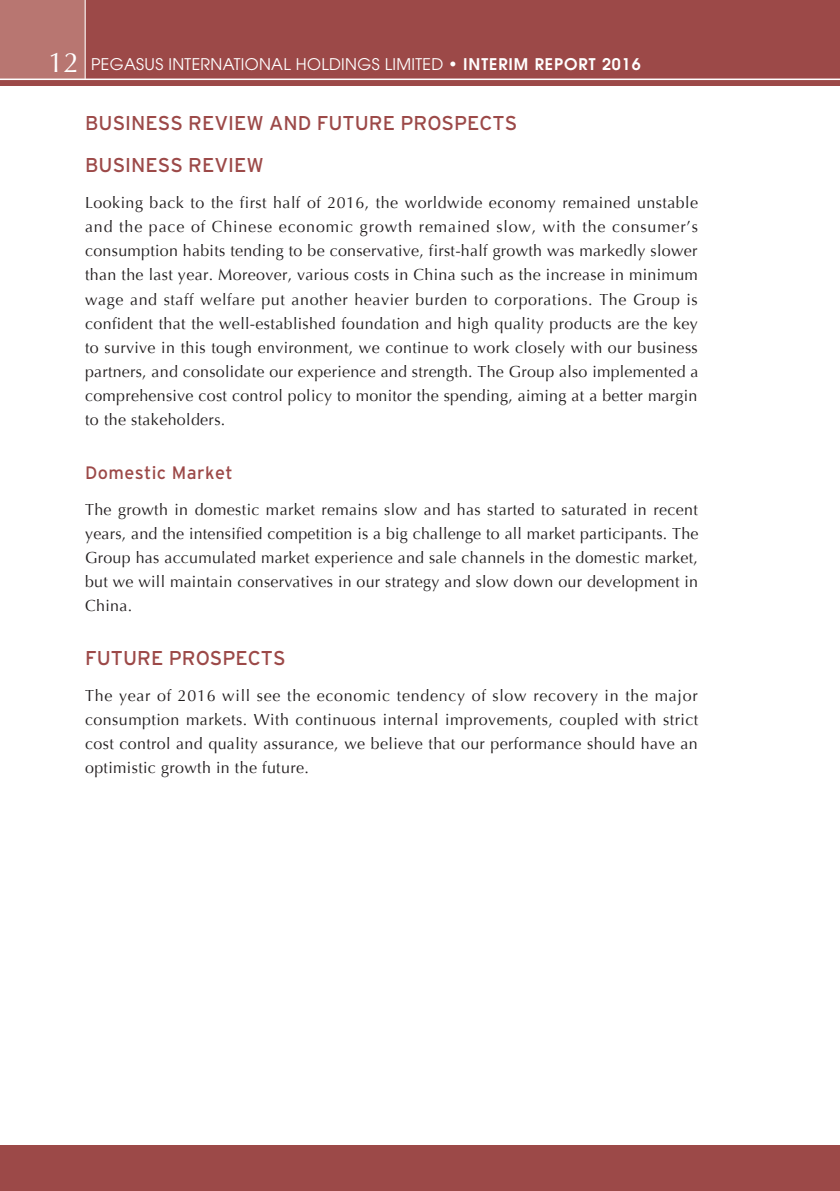
<style>
.page{position:relative;width:840px;height:1191px;background:#fff}
.page>*{position:absolute;margin:0;border:0;box-sizing:border-box;transform-origin:0 0}
.t1{font:20px "Interstate";color:#9c4948}
.t2{font:18px "Interstate";letter-spacing:.02em;color:#9c4948}
.t3{font:16px/24px "Optima";letter-spacing:.02em;color:#231f20;text-align:justify}
.t4{font:16px "Avant Garde";letter-spacing:.02em;color:#fff}
.s1{font-family:"Optima";font-size:28px}
.s2{font-weight:600}
</style>
<div class="page">
<div style="left:0;top:0;width:839px;height:85px;background:#9c4948"></div>
<div style="left:0;top:1145px;width:839px;height:46px;background:#9c4948"></div>
<div style="left:0;top:0;width:86px;height:79px;background:#b87671"></div>
<hr style="left:85px;top:0;width:1px;height:79px;background:#fff">
<hr style="left:0;top:79px;width:839px;height:1px;background:#fff">
<p class="t4" style="left:48px;top:55px;width:593px"><span class="s1">12</span> PEGASUS INTERNATIONAL HOLDINGS LIMITED • <span class="s2">INTERIM REPORT 2016</span></p>
<p class="t1" style="left:85px;top:112px;width:27px">BUSINESS</p>
<p class="t1" style="left:188px;top:112px;width:14px">REVIEW</p>
<p class="t1" style="left:269px;top:112px;width:15px">AND</p>
<p class="t1" style="left:316px;top:112px;width:25px">FUTU</p>
<p class="t1" style="left:368px;top:112px;width:112px">RE PROSPECTS</p>
<p class="t1" style="left:85px;top:154px;width:180px">BUSINESS REVIEW</p>
<p class="t3" style="left:85px;top:191px;width:614px">Looking back to the first half of 2016, the worldwide economy remained unstable and the pace of Chinese economic growth remained slow, with the consumer’s consumption habits tending to be conservative, first-half growth was markedly slower than the last year. Moreover, various costs in China such as the increase in minimum wage and staff welfare put another heavier burden to corporations. The Group is confident that the well-established foundation and high quality products are the key to survive in this tough environment, we continue to work closely with our business partners, and consolidate our experience and strength. The Group also implemented a comprehensive cost control policy to monitor the spending, aiming at a better margin to the stakeholders.</p>
<p class="t2" style="left:85px;top:462px;width:149px">DOMESTIC MARKET</p>
<p class="t3" style="left:85px;top:497px;width:614px">The growth in domestic market remains slow and has started to saturated in recent years, and the intensified competition is a big challenge to all market participants. The Group has accumulated market experience and sale channels in the domestic market, but we will maintain conservatives in our strategy and slow down our development in China.</p>
<p class="t1" style="left:85px;top:646px;width:202px">FUTUR E PROSPECTS</p>
<p class="t3" style="left:85px;top:683px;width:614px">The year of 2016 will see the economic tendency of slow recovery in the major consumption markets. With continuous internal improvements, coupled with strict cost control and quality assurance, we believe that our performance should have an optimistic growth in the future.</p>
</div>
